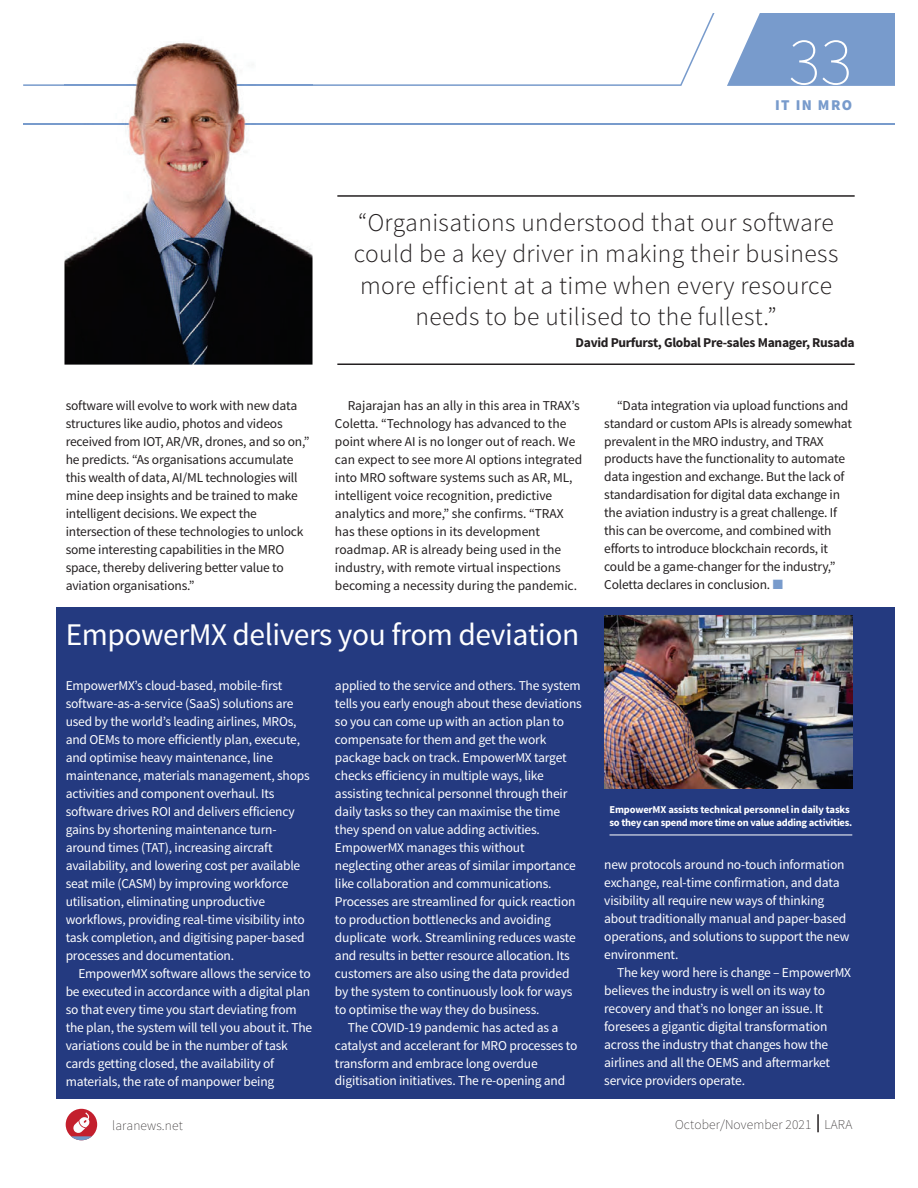
<style>
.page{position:relative;width:918px;height:1188px;background:#fff}
.page>*{position:absolute;margin:0;border:0;box-sizing:border-box;transform-origin:0 0}
.t1{font:200 67.5px "Source Sans Pro";color:#fff}
.t2{font:31.5px "Source Sans Pro";letter-spacing:-.015em;color:#fff}
.t3{font:300 25.5px/31.5px "Source Sans Pro";letter-spacing:.015em;color:#231f20;text-align:center}
.t4{font:900 15px "Source Sans Pro";letter-spacing:.095em;color:#789bcc}
.t5{font:13.5px/18px "Source Sans Pro";letter-spacing:-.015em;color:#fff}
.t6{font:13.5px/18px "Source Sans Pro";letter-spacing:-.015em;color:#231f20}
.t7{font:700 13.5px "Source Sans Pro";letter-spacing:-.025em;color:#231f20}
.t8{font:200 13.5px "Source Sans Pro";letter-spacing:.01em;color:#231f20}
.t9{font:700 10.5px/12.6px "Source Sans Pro";letter-spacing:-.025em;color:#fff}
</style>
<div class="page">
<svg style="left:727px;top:14px;width:168px;height:72px;background:#85a5d1"></svg>
<svg style="left:817px;top:1114px;width:2px;height:18px"></svg>
<div style="left:66px;top:1109px;width:31px;height:31px;background:#c31f2d;border-radius:50%"></div>
<svg style="left:71px;top:1112px;width:21px;height:28px"></svg>
<div style="left:56px;top:608px;width:839px;height:491px;background:#243a80"></div>
<svg style="left:23px;top:14px;width:691px;height:72px"></svg>
<hr style="left:23px;top:123px;width:872px;height:2px;background:#789bcc">
<hr style="left:337px;top:195px;width:518px;height:2px;background:#231f20">
<hr style="left:337px;top:363px;width:518px;height:2px;background:#231f20">
<img style="left:64px;top:36px;width:249px;height:329px">
<img style="left:64px;top:84px;width:249px;height:2px">
<img style="left:64px;top:123px;width:249px;height:2px">
<img style="left:604px;top:616px;width:249px;height:173px">
<hr style="left:610px;top:835px;width:242px;height:1px;background:#fff">
<h1 class="t1" style="left:789px;top:21px;width:65px">33</h1>
<p class="t4" style="left:775px;top:100px;width:79px">IT IN MRO</p>
<h3 class="t3" style="left:354px;top:209px;width:486px">“Organisations understood that our software could be a key driver in making their business more efficient at a time when every resource needs to be utilised to the fullest.”</h3>
<p class="t7" style="left:576px;top:338px;width:281px">David Purfurst, Global Pre-sales Manager, Rusada</p>
<p class="t6" style="left:66px;top:397px;width:245px">software will evolve to work with new data structures like audio, photos and videos received from IOT, AR/VR, drones, and so on,” he predicts. “As organisations accumulate this wealth of data, AI/ML technologies will mine deep insights and be trained to make intelligent decisions. We expect the intersection of these technologies to unlock some interesting capabilities in the MRO space, thereby delivering better value to aviation organisations.”</p>
<p class="t6" style="left:335px;top:397px;width:249px;text-indent:13px">Rajarajan has an ally in this area in TRAX’s Coletta. “Technology has advanced to the point where AI is no longer out of reach. We can expect to see more AI options integrated into MRO software systems such as AR, ML, intelligent voice recognition, predictive analytics and more,” she confirms. “TRAX has these options in its development roadmap. AR is already being used in the industry, with remote virtual inspections becoming a necessity during the pandemic.</p>
<h2 class="t2" style="left:66px;top:622px;width:515px">EmpowerMX delivers you from deviation</h2>
<p class="t5" style="left:66px;top:677px;width:246px">EmpowerMX’s cloud-based, mobile-first software-as-a-service (SaaS) solutions are used by the world’s leading airlines, MROs, and OEMs to more efficiently plan, execute, and optimise heavy maintenance, line maintenance, materials management, shops activities and component overhaul. Its software drives ROI and delivers efficiency gains by shortening maintenance turn&shy;around times (TAT), increasing aircraft availability, and lowering cost per available seat mile (CASM) by improving workforce utilisation, eliminating unproductive workflows, providing real-time visibility into task completion, and digitising paper-based processes and documentation.</p>
<p class="t5" style="left:66px;top:965px;width:248px;text-indent:13px">EmpowerMX software allows the service to be executed in accordance with a digital plan so that every time you start deviating from the plan, the system will tell you about it. The variations could be in the number of task cards getting closed, the availability of materials, the rate of manpower being</p>
<p class="t5" style="left:335px;top:677px;width:247px">applied to the service and others. The system</p>
<p class="t5" style="left:335px;top:695px;width:248px">tells you early enough about these deviations</p>
<p class="t5" style="left:335px;top:713px;width:231px">so you can come up with an action plan to</p>
<p class="t5" style="left:335px;top:731px;width:213px">compensate for them and get the work</p>
<p class="t5" style="left:335px;top:749px;width:233px">package back on track. EmpowerMX target</p>
<p class="t5" style="left:335px;top:767px;width:210px">checks efficiency in multiple ways, like</p>
<p class="t5" style="left:335px;top:785px;width:234px">assisting technical personnel through their</p>
<p class="t5" style="left:335px;top:803px;width:227px">daily tasks so they can maximise the time</p>
<p class="t5" style="left:335px;top:821px;width:207px">they spend on value adding activities.</p>
<p class="t5" style="left:335px;top:839px;width:191px">EmpowerMX manages this without</p>
<p class="t5" style="left:335px;top:857px;width:242px">neglecting other areas of similar importance</p>
<p class="t5" style="left:335px;top:875px;width:218px">like collaboration and communications.</p>
<p class="t5" style="left:335px;top:893px;width:242px">Processes are streamlined for quick reaction</p>
<p class="t5" style="left:335px;top:911px;width:217px">to production bottlenecks and avoiding</p>
<p class="t5" style="left:335px;top:929px;width:242px">duplicate work. Streamlining reduces waste</p>
<p class="t5" style="left:335px;top:947px;width:237px">and results in better resource allocation. Its</p>
<p class="t5" style="left:335px;top:965px;width:236px">customers are also using the data provided</p>
<p class="t5" style="left:335px;top:983px;width:239px">by the system to continuously look for ways</p>
<p class="t5" style="left:335px;top:1001px;width:206px">to optimise the way they do business.</p>
<p class="t5" style="left:348px;top:1019px;width:212px">The COVID-19 pandemic has acted as a</p>
<p class="t5" style="left:335px;top:1037px;width:244px">catalyst and accelerant for MRO processes to</p>
<p class="t5" style="left:335px;top:1055px;width:204px">transform and embrace long overdue</p>
<p class="t5" style="left:335px;top:1073px;width:232px">digitisation initiatives. The re-opening and</p>
<p class="t6" style="left:604px;top:397px;width:249px;text-indent:13px">“Data integration via upload functions and standard or custom APIs is already somewhat prevalent in the MRO industry, and TRAX products have the functionality to automate data ingestion and exchange. But the lack of standardisation for digital data exchange in the aviation industry is a great challenge. If this can be overcome, and combined with efforts to introduce blockchain records, it could be a game-changer for the industry,” Coletta declares in conclusion.</p>
<p class="t9" style="left:610px;top:805px;width:244px">EmpowerMX assists technical personnel in daily tasks so they can spend more time on value adding activities.</p>
<p class="t5" style="left:604px;top:857px;width:247px">new protocols around no-touch information exchange, real-time confirmation, and data visibility all require new ways of thinking about traditionally manual and paper-based operations, and solutions to support the new environment.</p>
<p class="t5" style="left:604px;top:965px;width:248px;text-indent:13px">The key word here is change – EmpowerMX believes the industry is well on its way to recovery and that’s no longer an issue. It foresees a gigantic digital transformation across the industry that changes how the airlines and all the OEMS and aftermarket service providers operate.</p>
<p class="t8" style="left:112px;top:1117px;width:72px">laranews.net</p>
<p class="t8" style="left:675px;top:1117px;width:179px">October/November 2021 LARA</p>
</div>
